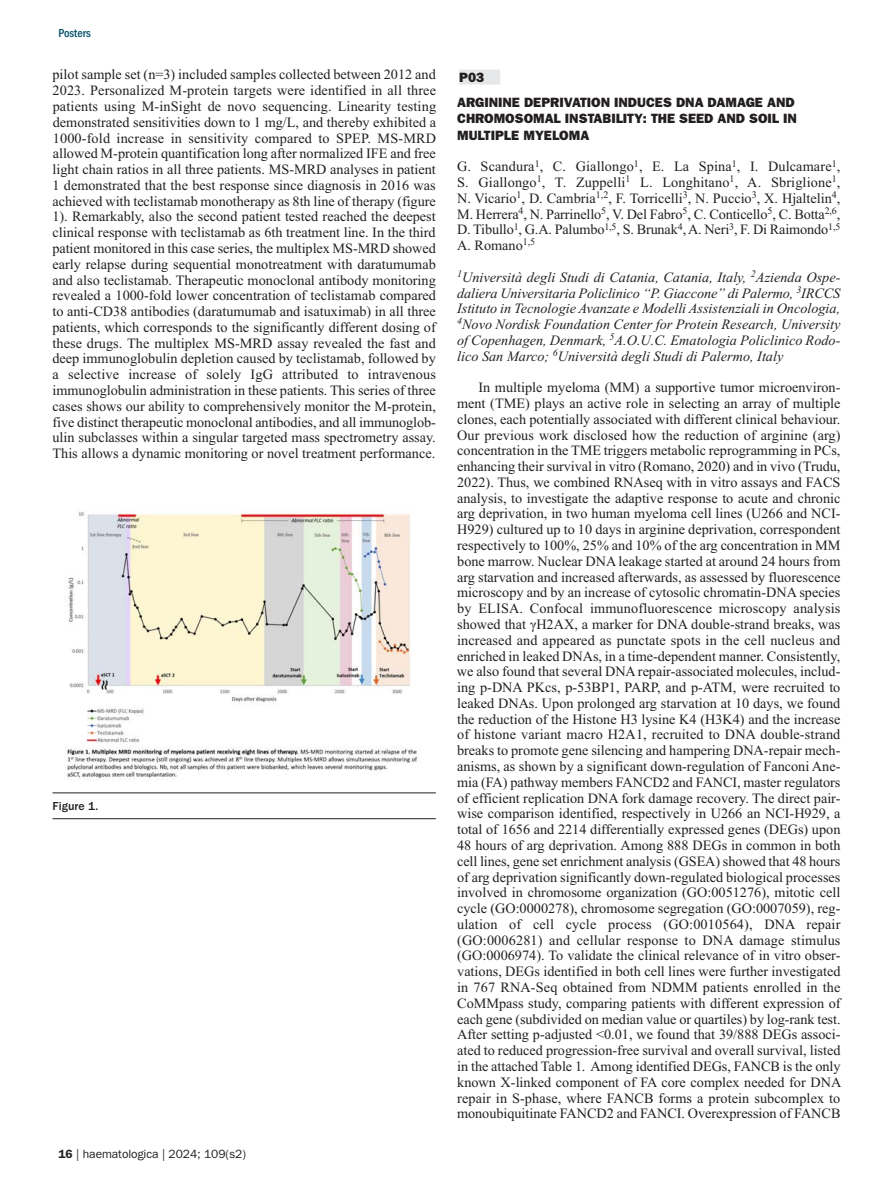
<style>
.page{position:relative;width:893px;height:1191px;background:#fff}
.page>*{position:absolute;margin:0;border:0;box-sizing:border-box;transform-origin:0 0}
.t1{font:14.25px/15.8px "Times New Roman";letter-spacing:-.005em;color:#231f20;text-align:justify}
.t2{font:italic 14.25px/15.8px "Times New Roman";color:#231f20;text-align:justify}
.t3{font:800 13.5px/24.8px "Franklin Gothic";color:#231f20}
.t4{font:12px "Franklin Gothic";letter-spacing:-.005em;color:#231f20}
.t5{font:500 12px "Franklin Gothic";color:#231f20}
.t6{font:500 condensed 12px "Franklin Gothic";letter-spacing:-.005em;color:#044e69}
.s1{font-weight:600}
</style>
<div class="page">
<hr style="left:53px;top:792px;width:383px;height:1px;background:#231f20">
<hr style="left:53px;top:818px;width:383px;height:1px;background:#231f20">
<div style="left:459px;top:70px;width:41px;height:15px;background:#e6e7e9"></div>
<img style="left:66px;top:511px;width:352px;height:268px">
<p class="t6" style="left:59px;top:29px;width:34px">Posters</p>
<p class="t1" style="left:52px;top:67px;width:385px">pilot sample set (n=3) included samples collected between 2012 and 2023. Personalized M-protein targets were identified in all three patients using M-inSight de novo sequencing. Linearity testing demonstrated sensitivities down to 1 mg/L, and thereby exhibited a 1000-fold increase in sensitivity compared to SPEP. MS-MRD allowed M-protein quantification long after normalized IFE and free light chain ratios in all three patients. MS-MRD analyses in patient 1 demonstrated that the best response since diagnosis in 2016 was achieved with teclistamab monotherapy as 8th line of therapy (figure 1). Remarkably, also the second patient tested reached the deepest clinical response with teclistamab as 6th treatment line. In the third patient monitored in this case series, the multiplex MS-MRD showed early relapse during sequential monotreatment with daratumumab and also teclistamab. Therapeutic monoclonal antibody monitoring revealed a 1000-fold lower concentration of teclistamab compared to anti-CD38 antibodies (daratumumab and isatuximab) in all three patients, which corresponds to the significantly different dosing of these drugs. The multiplex MS-MRD assay revealed the fast and deep immunoglobulin depletion caused by teclistamab, followed by a selective increase of solely IgG attributed to intravenous immunoglobulin administration in these patients. This series of three cases shows our ability to comprehensively monitor the M-protein, five distinct therapeutic monoclonal antibodies, and all immunoglob&shy;ulin subclasses within a singular targeted mass spectrometry assay.<br>This allows a dynamic monitoring or novel treatment performance.</p>
<p class="t5" style="left:53px;top:802px;width:47px">Figure 1.</p>
<p class="t4" style="left:59px;top:1149px;width:189px"><span class="s1">16</span> | haematologica | 2024; 109(s2)</p>
<p class="t3" style="left:457px;top:66px;width:339px">P03<br>ARGININE DEPRIVATION INDUCES DNA DAMAGE AND</p>
<p class="t3" style="left:457px;top:112px;width:341px;line-height:16.2px">CHROMOSOMAL INSTABILITY: THE SEED AND SOIL IN<br>MULTIPLE MYELOMA</p>
<p class="t1" style="left:457px;top:158px;width:385px">G. Scandura<sup>1</sup>, C. Giallongo<sup>1</sup>, E. La Spina<sup>1</sup>, I. Dulcamare<sup>1</sup>, S. Giallongo<sup>1</sup>, T. Zuppelli<sup>1</sup> L. Longhitano<sup>1</sup>, A. Sbriglione<sup>1</sup>, N. Vicario<sup>1</sup>, D. Cambria<sup>1,2</sup>, F. Torricelli<sup>3</sup>, N. Puccio<sup>3</sup>, X. Hjaltelin<sup>4</sup>, M. Herrera<sup>4</sup>, N. Parrinello<sup>5</sup>, V. Del Fabro<sup>5</sup>, C. Conticello<sup>5</sup>, C. Botta<sup>2,6</sup>, D. Tibullo<sup>1</sup>, G.A. Palumbo<sup>1,5</sup>, S. Brunak<sup>4</sup>, A. Neri<sup>3</sup>, F. Di Raimondo<sup>1,5<br></sup>A. Romano<sup>1,5</sup></p>
<p class="t2" style="left:457px;top:269px;width:385px"><sup>1</sup>Università degli Studi di Catania, Catania, Italy, <sup>2</sup>Azienda Ospe&shy;daliera Universitaria Policlinico “P. Giaccone” di Palermo, <sup>3</sup>IRCCS Istituto in Tecnologie Avanzate e Modelli Assistenziali in Oncologia, <sup>4</sup>Novo Nordisk Foundation Center for Protein Research, University of Copenhagen, Denmark, <sup>5</sup>A.O.U.C. Ematologia Policlinico Rodo&shy;lico San Marco; <sup>6</sup>Università degli Studi di Palermo, Italy</p>
<p class="t1" style="left:457px;top:379px;width:386px;text-indent:21px">In multiple myeloma (MM) a supportive tumor microenviron&shy;ment (TME) plays an active role in selecting an array of multiple clones, each potentially associated with different clinical behaviour.<br>Our previous work disclosed how the reduction of arginine (arg) concentration in the TME triggers metabolic reprogramming in PCs, enhancing their survival in vitro (Romano, 2020) and in vivo (Trudu, 2022). Thus, we combined RNAseq with in vitro assays and FACS analysis, to investigate the adaptive response to acute and chronic arg deprivation, in two human myeloma cell lines (U266 and NCI-H929) cultured up to 10 days in arginine deprivation, correspondent respectively to 100%, 25% and 10% of the arg concentration in MM bone marrow. Nuclear DNA leakage started at around 24 hours from arg starvation and increased afterwards, as assessed by fluorescence microscopy and by an increase of cytosolic chromatin-DNA species by ELISA. Confocal immunofluorescence microscopy analysis showed that γH2AX, a marker for DNA double-strand breaks, was increased and appeared as punctate spots in the cell nucleus and enriched in leaked DNAs, in a time-dependent manner. Consistently, we also found that several DNA repair-associated molecules, includ&shy;ing p-DNA PKcs, p-53BP1, PARP, and p-ATM, were recruited to leaked DNAs. Upon prolonged arg starvation at 10 days, we found the reduction of the Histone H3 lysine K4 (H3K4) and the increase of histone variant macro H2A1, recruited to DNA double-strand breaks to promote gene silencing and hampering DNA-repair mech&shy;anisms, as shown by a significant down-regulation of Fanconi Ane&shy;mia (FA) pathway members FANCD2 and FANCI, master regulators of efficient replication DNA fork damage recovery. The direct pair&shy;wise comparison identified, respectively in U266 an NCI-H929, a total of 1656 and 2214 differentially expressed genes (DEGs) upon 48 hours of arg deprivation. Among 888 DEGs in common in both cell lines, gene set enrichment analysis (GSEA) showed that 48 hours of arg deprivation significantly down-regulated biological processes involved in chromosome organization (GO:0051276), mitotic cell cycle (GO:0000278), chromosome segregation (GO:0007059), reg&shy;ulation of cell cycle process (GO:0010564), DNA repair (GO:0006281) and cellular response to DNA damage stimulus (GO:0006974). To validate the clinical relevance of in vitro obser&shy;vations, DEGs identified in both cell lines were further investigated in 767 RNA-Seq obtained from NDMM patients enrolled in the CoMMpass study, comparing patients with different expression of each gene (subdivided on median value or quartiles) by log-rank test.<br>After setting p-adjusted &lt;0.01, we found that 39/888 DEGs associ&shy;ated to reduced progression-free survival and overall survival, listed in the attached Table 1. Among identified DEGs, FANCB is the only known X-linked component of FA core complex needed for DNA repair in S-phase, where FANCB forms a protein subcomplex to monoubiquitinate FANCD2 and FANCI. Overexpression of FANCB</p>
</div>
